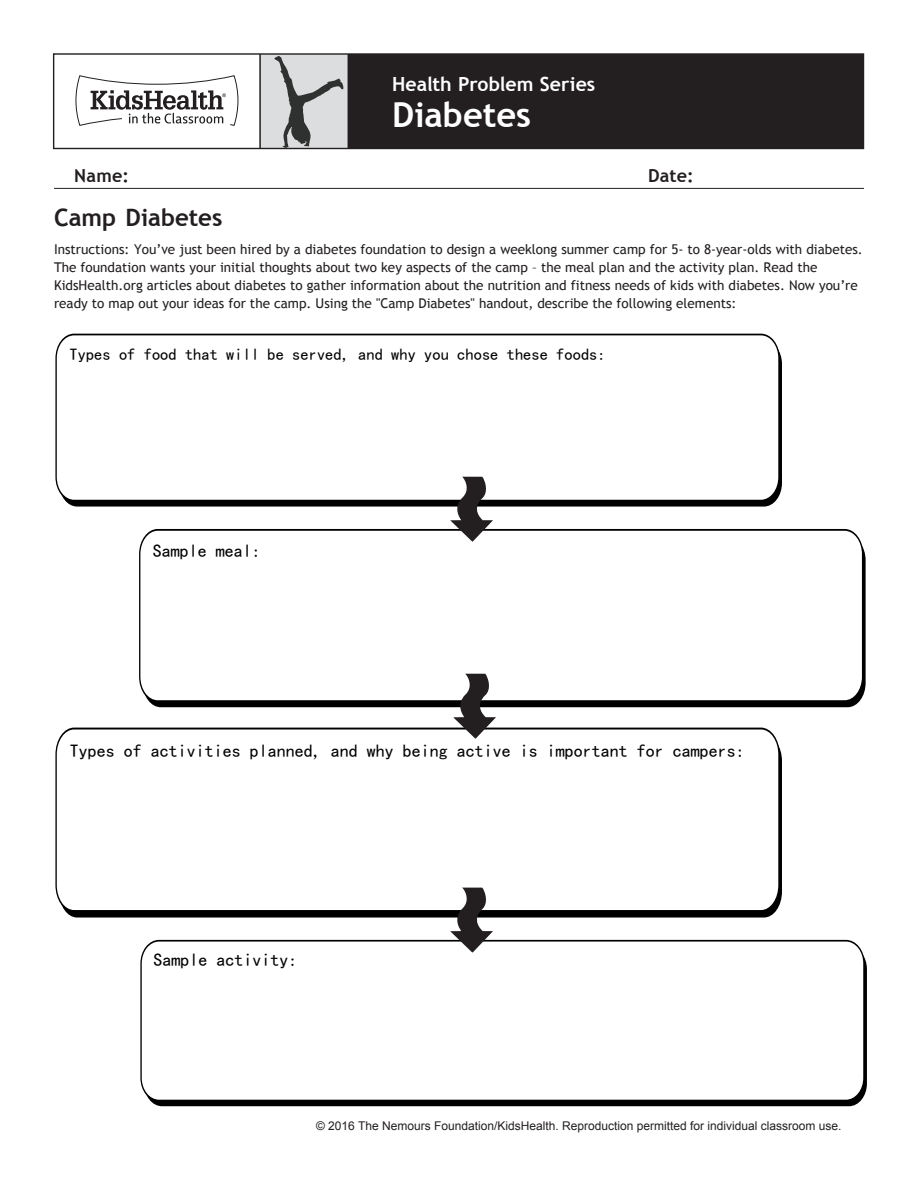
<style>
.page{position:relative;width:918px;height:1188px;background:#fff}
.page>*{position:absolute;margin:0;border:0;box-sizing:border-box;transform-origin:0 0}
.Handout_Header{font:700 34.5px "Trebuchet MS";color:#fff}
.t1{font:700 24px "Trebuchet MS";color:#231f20}
.Handout_Header-2{font:700 19.5px "Trebuchet MS";color:#fff}
.t2{font:18px "Kai Ti";color:#000}
.Article_List{font:700 18px "Trebuchet MS";letter-spacing:.015em;color:#231f20}
.t3{font:16.5px "Kai Ti";color:#000}
.t4{font:13.5px/18px "Trebuchet MS";color:#231f20}
.t5{font:12px "Arial";color:#231f20}
</style>
<div class="page">
<div style="left:260px;top:54px;width:88px;height:94px;background:#dcdddf"></div>
<div style="left:348px;top:54px;width:515px;height:94px;background:#231f20"></div>
<svg style="left:75px;top:75px;width:164px;height:51px"></svg>
<hr style="left:259px;top:54px;width:2px;height:94px;background:#231f20">
<div style="left:53px;top:53px;width:811px;height:96px;border:1px solid #231f20"></div>
<svg style="left:274px;top:56px;width:69px;height:92px"></svg>
<hr style="left:54px;top:188px;width:810px;height:1px;background:#231f20">
<svg style="left:66px;top:353px;width:716px;height:154px;background:#1c1c1c"></svg>
<svg style="left:55px;top:333px;width:725px;height:169px"></svg>
<svg style="left:150px;top:550px;width:716px;height:157px;background:#0c0c0c"></svg>
<svg style="left:139px;top:529px;width:725px;height:174px"></svg>
<svg style="left:67px;top:749px;width:715px;height:169px;background:#1d1d1d"></svg>
<svg style="left:55px;top:727px;width:725px;height:186px"></svg>
<div style="left:152px;top:959px;width:715px;height:147px;background:#000"></div>
<svg style="left:140px;top:939px;width:725px;height:163px"></svg>
<svg style="left:450px;top:476px;width:43px;height:66px"></svg>
<svg style="left:453px;top:673px;width:43px;height:66px"></svg>
<svg style="left:450px;top:887px;width:43px;height:66px"></svg>
<p class="Handout_Header-2" style="left:392px;top:71px;width:205px">Health Problem Series</p>
<p class="Handout_Header" style="left:392px;top:93px;width:141px">Diabetes</p>
<p class="Article_List" style="left:74px;top:164px;width:56px">Name:</p>
<p class="Article_List" style="left:648px;top:164px;width:47px">Date:</p>
<p class="t1" style="left:54px;top:203px;width:170px">Camp Diabetes</p>
<p class="t4" style="left:54px;top:240px;width:810px">Instructions: You’ve just been hired by a diabetes foundation to design a weeklong summer camp for 5- to 8-year-olds with diabetes.<br>The foundation wants your initial thoughts about two key aspects of the camp – the meal plan and the activity plan. Read the KidsHealth.org articles about diabetes to gather information about the nutrition and fitness needs of kids with diabetes. Now you’re ready to map out your ideas for the camp. Using the "Camp Diabetes" handout, describe the following elements:</p>
<p class="t3" style="left:70px;top:346px;width:538px">Types of food that will be served, and why you chose these foods:</p>
<p class="t2" style="left:153px;top:542px;width:109px">Sample meal:</p>
<p class="t2" style="left:70px;top:741px;width:677px">Types of activities planned, and why being active is important for campers:</p>
<p class="t2" style="left:154px;top:951px;width:146px">Sample activity:</p>
<p class="t5" style="left:316px;top:1118px;width:527px">© 2016 The Nemours Foundation/KidsHealth. Reproduction permitted for individual classroom use.</p>
</div>
